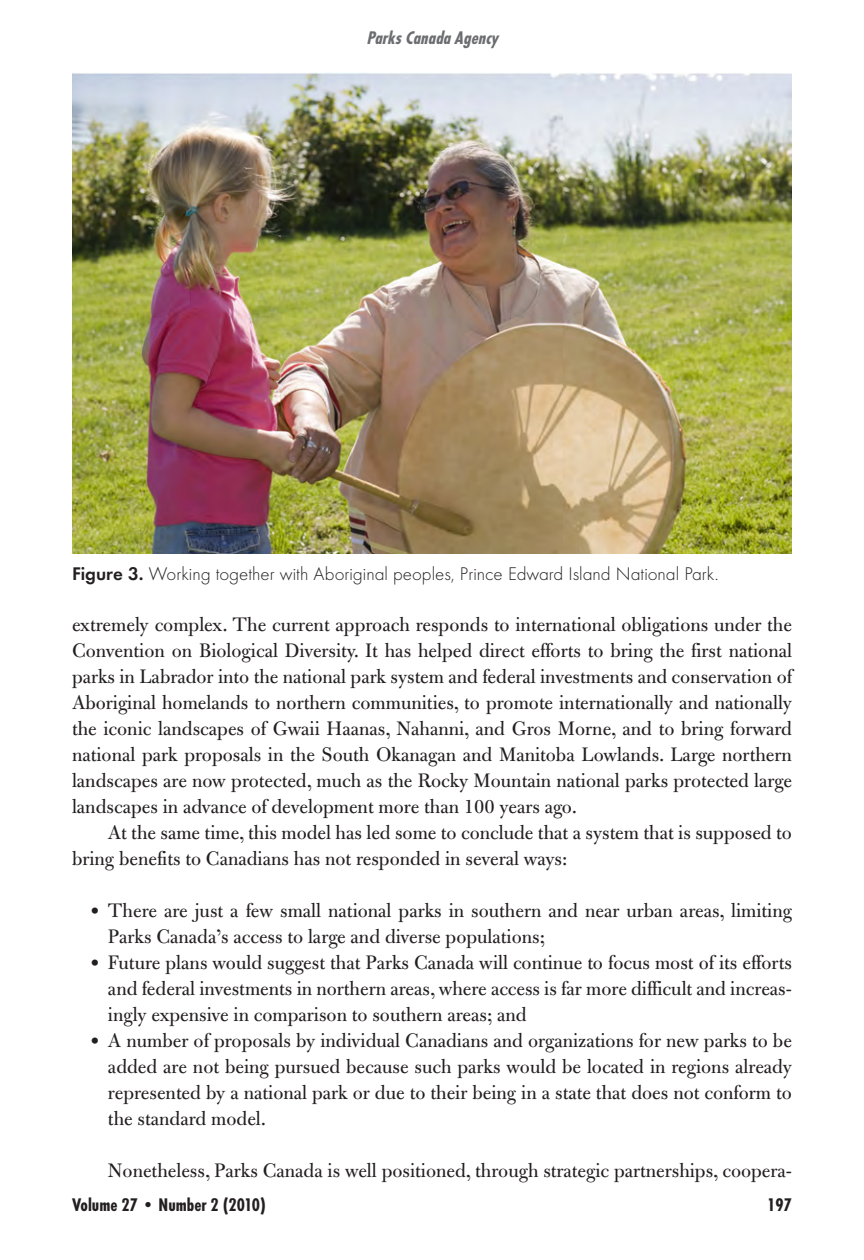
<style>
.page{position:relative;width:864px;height:1260px;background:#fff}
.page>*{position:absolute;margin:0;border:0;box-sizing:border-box;transform-origin:0 0}
.t1{font:21px/26px "Bulmer";color:#231f20;text-align:justify}
.t2{font:300 19px "Function LH";color:#231f20}
.t3{font:700 19px "Function Cond";color:#231f20}
.t4{font:italic 700 19px "Function Cond";color:#6c6d70}
.s1{font-family:"Function";font-weight:700}
</style>
<div class="page">
<img style="left:72px;top:72px;width:720px;height:481px">
<p class="t4" style="left:366px;top:26px;width:133px">Parks Canada Agency</p>
<p class="t2" style="left:72px;top:562px;width:648px"><span class="s1">Figure 3.</span> Working together with Aboriginal peoples, Prince Edward Island National Park.</p>
<p class="t1" style="left:72px;top:614px;width:722px">extremely complex. The current approach responds to international obligations under the Convention on Biological Diversity. It has helped direct efforts to bring the first national parks in Labrador into the national park system and federal investments and conservation of Aboriginal homelands to northern communities, to promote internationally and nationally the iconic landscapes of Gwaii Haanas, Nahanni, and Gros Morne, and to bring forward national park proposals in the South Okanagan and Manitoba Lowlands. Large northern landscapes are now protected, much as the Rocky Mountain national parks protected large landscapes in advance of development more than 100 years ago.</p>
<p class="t1" style="left:72px;top:822px;width:721px;text-indent:36px">At the same time, this model has led some to conclude that a system that is supposed to bring benefits to Canadians has not responded in several ways:</p>
<p class="t1" style="left:108px;top:900px;width:686px;text-indent:-18px">• There are just a few small national parks in southern and near urban areas, limiting<br>Parks Canada’s access to large and diverse populations;</p>
<p class="t1" style="left:108px;top:952px;width:685px;text-indent:-18px">• Future plans would suggest that Parks Canada will continue to focus most of its efforts and federal investments in northern areas, where access is far more difficult and increas&shy;ingly expensive in comparison to southern areas; and</p>
<p class="t1" style="left:108px;top:1030px;width:686px;text-indent:-18px">• A number of proposals by individual Canadians and organizations for new parks to be added are not being pursued because such parks would be located in regions already represented by a national park or due to their being in a state that does not conform to the standard model.</p>
<p class="t1" style="left:108px;top:1160px;width:686px">Nonetheless, Parks Canada is well positioned, through strategic partnerships, coopera-</p>
<p class="t3" style="left:72px;top:1193px;width:195px">Volume 27 • Number 2 (2010)</p>
<p class="t3" style="left:767px;top:1193px;width:26px">197</p>
</div>
